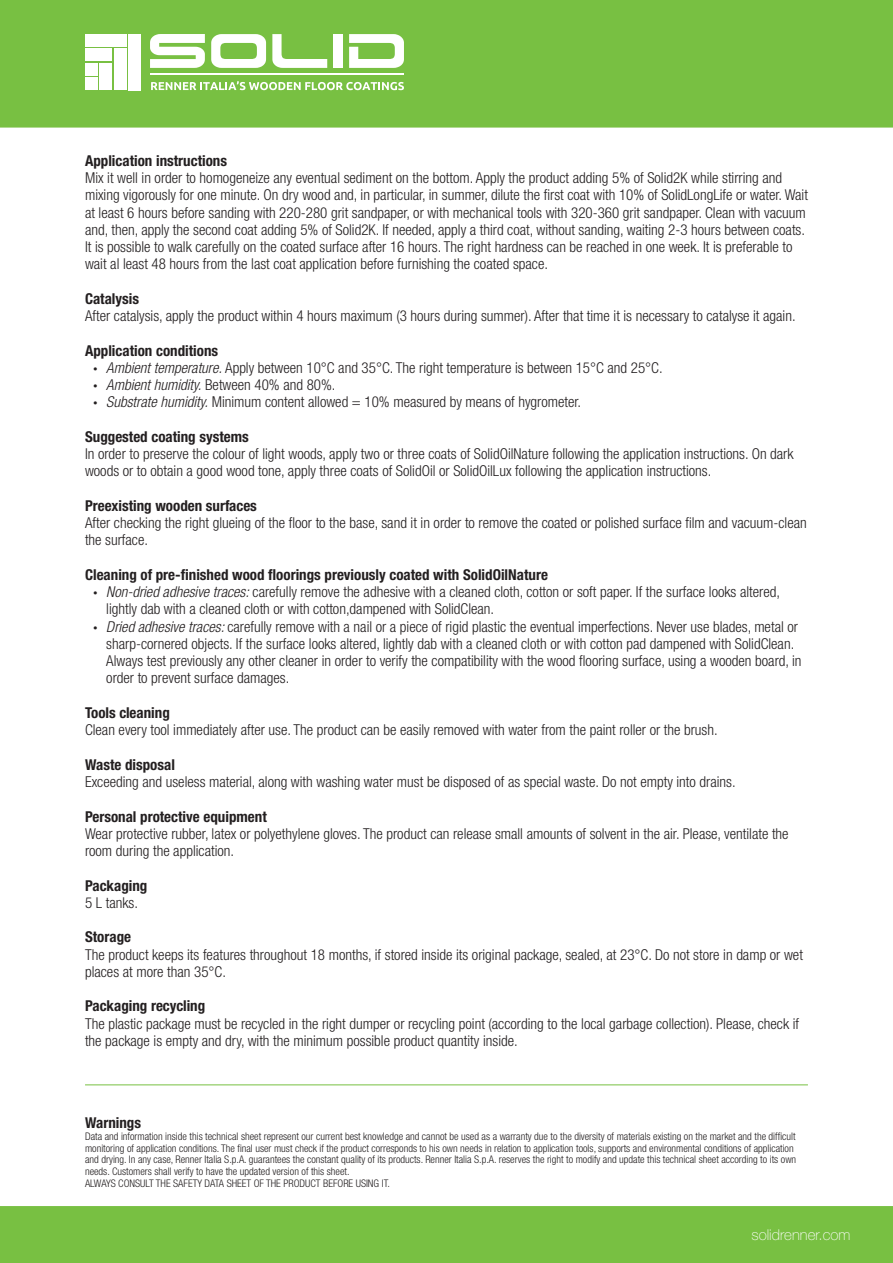
<style>
.page{position:relative;width:893px;height:1263px;background:#fff}
.page>*{position:absolute;margin:0;border:0;box-sizing:border-box;transform-origin:0 0}
.t1{font:300 condensed 15px/17.2px "Helvetica Neue LT Std";color:#231f20}
.t2{font:700 condensed 15px "Helvetica Neue LT Std";color:#231f20}
.t3{font:100 15px "Helvetica Neue LT Std";color:#fff}
.t4{font:300 condensed 10.5px/11.7px "Helvetica Neue LT Std";color:#231f20}
.s1{font-weight:700}
.s2{font-weight:800}
.s3{font-style:italic}
</style>
<div class="page">
<div style="left:0;top:0;width:893px;height:128px;background:#78c042"></div>
<hr style="left:85px;top:1084px;width:723px;height:1px;background:#78c042">
<div style="left:85px;top:63px;width:12px;height:13px;background:#fff"></div>
<div style="left:100px;top:63px;width:12px;height:27px;background:#fff"></div>
<div style="left:85px;top:78px;width:12px;height:12px;background:#fff"></div>
<div style="left:129px;top:34px;width:12px;height:56px;background:#fff"></div>
<div style="left:85px;top:34px;width:42px;height:12px;background:#fff"></div>
<div style="left:114px;top:49px;width:13px;height:41px;background:#fff"></div>
<div style="left:85px;top:49px;width:27px;height:12px;background:#fff"></div>
<hr style="left:150px;top:73px;width:254px;height:1px;background:#fff">
<svg style="left:150px;top:34px;width:55px;height:34px"></svg>
<svg style="left:211px;top:34px;width:55px;height:34px"></svg>
<svg style="left:272px;top:34px;width:55px;height:34px"></svg>
<div style="left:334px;top:34px;width:9px;height:34px;background:#fff"></div>
<svg style="left:349px;top:34px;width:55px;height:34px"></svg>
<svg style="left:151px;top:81px;width:253px;height:9px"></svg>
<div style="left:0;top:1206px;width:893px;height:57px;background:#78c042"></div>
<p class="t2" style="left:85px;top:151px;width:144px">Application instructions</p>
<p class="t1" style="left:85px;top:169px;width:724px">Mix it well in order to homogeneize any eventual sediment on the bottom. Apply the product adding 5% of Solid2K while stirring and mixing vigorously for one minute. On dry wood and, in particular, in summer, dilute the first coat with 10% of SolidLongLife or water. Wait at least 6 hours before sanding with 220-280 grit sandpaper, or with mechanical tools with 320-360 grit sandpaper. Clean with vacuum and, then, apply the second coat adding 5% of Solid2K. If needed, apply a third coat, without sanding, waiting 2-3 hours between coats.<br>It is possible to walk carefully on the coated surface after 16 hours. The right hardness can be reached in one week. It is preferable to wait al least 48 hours from the last coat application before furnishing the coated space.</p>
<p class="t2" style="left:85px;top:289px;width:56px">Catalysis</p>
<p class="t1" style="left:85px;top:307px;width:712px">After catalysis, apply the product within 4 hours maximum (3 hours during summer). After that time it is necessary to catalyse it again.</p>
<p class="t1" style="left:94px;top:342px;width:571px;text-indent:-9px"><span class="s1">Application conditions<br></span><span class="s2">∙</span> <span class="s3">Ambient temperature.</span> Apply between 10°C and 35°C. The right temperature is between 15°C and 25°C. <span class="s2">∙</span> <span class="s3">Ambient humidity.</span> Between 40% and 80%.<br><span class="s2">∙</span> <span class="s3">Substrate humidity.</span> Minimum content allowed = 10% measured by means of hygrometer.</p>
<p class="t2" style="left:85px;top:427px;width:165px">Suggested coating systems</p>
<p class="t1" style="left:85px;top:445px;width:710px">In order to preserve the colour of light woods, apply two or three coats of SolidOilNature following the application instructions. On dark woods or to obtain a good wood tone, apply three coats of SolidOil or SolidOilLux following the application instructions.</p>
<p class="t2" style="left:85px;top:496px;width:173px">Preexisting wooden surfaces</p>
<p class="t1" style="left:85px;top:514px;width:723px">After checking the right glueing of the floor to the base, sand it in order to remove the coated or polished surface film and vacuum-clean the surface.</p>
<p class="t2" style="left:85px;top:565px;width:464px">Cleaning of pre-finished wood floorings previously coated with SolidOilNature</p>
<p class="t1" style="left:94px;top:583px;width:688px"><span class="s2">∙</span> <span class="s3">Non-dried adhesive traces:</span> carefully remove the adhesive with a cleaned cloth, cotton or soft paper. If the surface looks altered,</p>
<p class="t1" style="left:106px;top:600px;width:389px">lightly dab with a cleaned cloth or with cotton,dampened with SolidClean.</p>
<p class="t1" style="left:94px;top:618px;width:706px"><span class="s2">∙</span> <span class="s3">Dried adhesive traces:</span> carefully remove with a nail or a piece of rigid plastic the eventual imperfections. Never use blades, metal or</p>
<p class="t1" style="left:106px;top:635px;width:689px">sharp-cornered objects. If the surface looks altered, lightly dab with a cleaned cloth or with cotton pad dampened with SolidClean.</p>
<p class="t1" style="left:106px;top:652px;width:697px">Always test previously any other cleaner in order to verify the compatibility with the wood flooring surface, using a wooden board, in</p>
<p class="t1" style="left:106px;top:669px;width:184px">order to prevent surface damages.</p>
<p class="t2" style="left:85px;top:703px;width:86px">Tools cleaning</p>
<p class="t1" style="left:85px;top:721px;width:634px">Clean every tool immediately after use. The product can be easily removed with water from the paint roller or the brush.</p>
<p class="t2" style="left:85px;top:755px;width:91px">Waste disposal</p>
<p class="t1" style="left:85px;top:773px;width:652px">Exceeding and useless material, along with washing water must be disposed of as special waste. Do not empty into drains.</p>
<p class="t2" style="left:85px;top:807px;width:183px">Personal protective equipment</p>
<p class="t1" style="left:85px;top:825px;width:705px">Wear protective rubber, latex or polyethylene gloves. The product can release small amounts of solvent in the air. Please, ventilate the room during the application.</p>
<p class="t2" style="left:85px;top:876px;width:64px">Packaging</p>
<p class="t1" style="left:85px;top:894px;width:54px">5 L tanks.</p>
<p class="t2" style="left:85px;top:928px;width:48px">Storage</p>
<p class="t1" style="left:85px;top:945px;width:719px">The product keeps its features throughout 18 months, if stored inside its original package, sealed, at 23°C. Do not store in damp or wet places at more than 35°C.</p>
<p class="t2" style="left:85px;top:997px;width:122px">Packaging recycling</p>
<p class="t1" style="left:85px;top:1014px;width:715px">The plastic package must be recycled in the right dumper or recycling point (according to the local garbage collection). Please, check if the package is empty and dry, with the minimum possible product quantity inside.</p>
<p class="t2" style="left:85px;top:1114px;width:58px">Warnings</p>
<p class="t4" style="left:85px;top:1130px;width:713px">Data and information inside this technical sheet represent our current best knowledge and cannot be used as a warranty due to the diversity of materials existing on the market and the difficult monitoring of application conditions. The final user must check if the product corresponds to his own needs in relation to application tools, supports and environmental conditions of application and drying. In any case, Renner Italia S.p.A. guarantees the constant quality of its products. Renner Italia S.p.A. reserves the right to modify and update this technical sheet according to its own needs. Customers shall verify to have the updated version of this sheet.<br>ALWAYS CONSULT THE SAFETY DATA SHEET OF THE PRODUCT BEFORE USING IT.</p>
<p class="t3" style="left:751px;top:1225px;width:100px">solidrenner.com</p>
</div>
